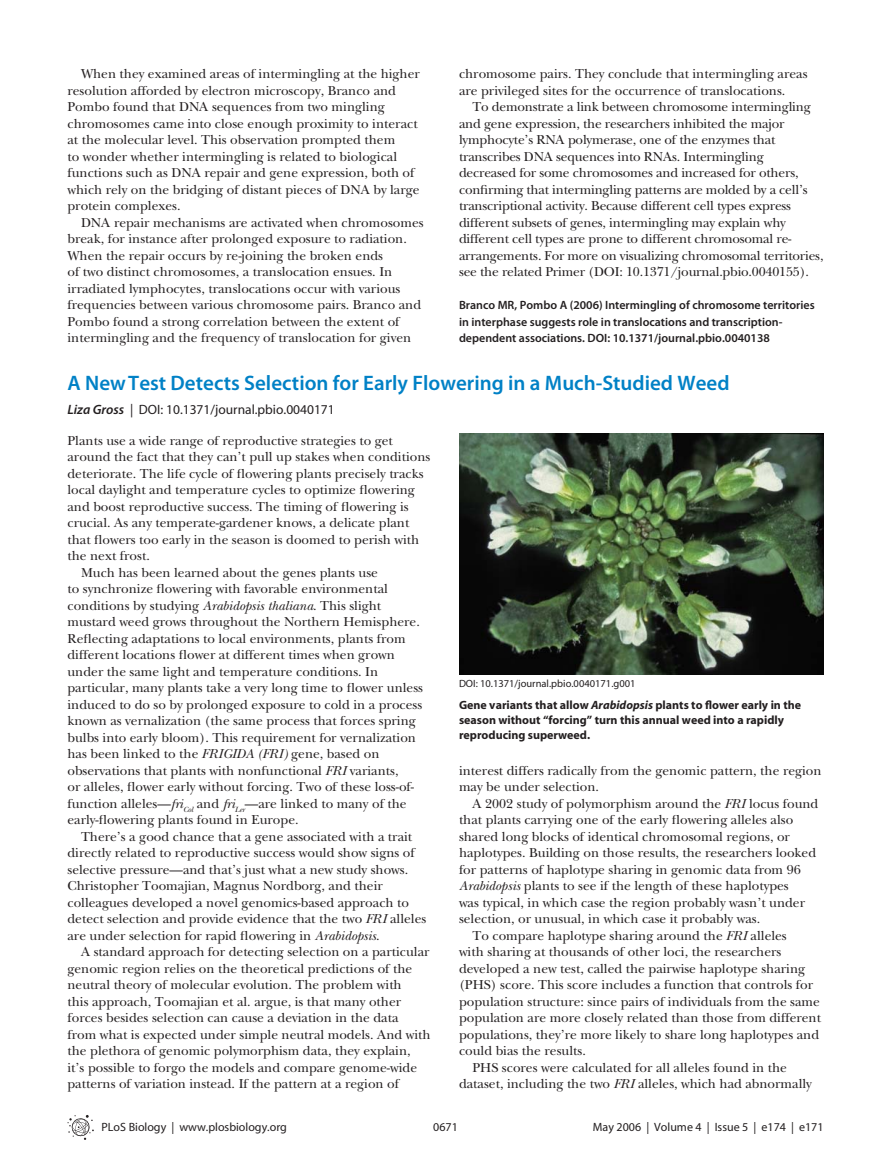
<style>
.page{position:relative;width:891px;height:1175px;background:#fff}
.page>*{position:absolute;margin:0;border:0;box-sizing:border-box;transform-origin:0 0}
.t1{font:600 21px "P Lo S Sans";color:#0081c6}
.t2{font:500 13.5px/16.5px "PLB Iserif";color:#231f20}
.t3{font:13.5px "P Lo S Sans";color:#231f20}
.t4{font:600 12px/16.5px "P Lo S Sans";color:#231f20}
.t5{font:700 12px/15px "P Lo S Sans";color:#231f20}
.t6{font:12px "P Lo S Sans";color:#231f20}
.t7{font:10.5px "P Lo S Sans";color:#231f20}
.s1{font-weight:600;font-style:italic}
.s2{font-style:italic}
</style>
<div class="page">
<svg style="left:68px;top:1115px;width:26px;height:24px"></svg>
<img style="left:459px;top:434px;width:365px;height:241px">
<p class="t2" style="left:68px;top:67px;width:354px;text-indent:14px">When they examined areas of intermingling at the higher resolution afforded by electron microscopy, Branco and Pombo found that DNA sequences from two mingling chromosomes came into close enough proximity to interact at the molecular level. This observation prompted them<br>to wonder whether intermingling is related to biological functions such as DNA repair and gene expression, both of which rely on the bridging of distant pieces of DNA by large protein complexes.</p>
<p class="t2" style="left:68px;top:215px;width:358px;text-indent:14px">DNA repair mechanisms are activated when chromosomes break, for instance after prolonged exposure to radiation.<br>When the repair occurs by re-joining the broken ends<br>of two distinct chromosomes, a translocation ensues. In irradiated lymphocytes, translocations occur with various frequencies between various chromosome pairs. Branco and Pombo found a strong correlation between the extent of intermingling and the frequency of translocation for given</p>
<p class="t2" style="left:459px;top:66px;width:350px">chromosome pairs. They conclude that intermingling areas are privileged sites for the occurrence of translocations.</p>
<p class="t2" style="left:459px;top:99px;width:366px;text-indent:14px">To demonstrate a link between chromosome intermingling and gene expression, the researchers inhibited the major lymphocyte’s RNA polymerase, one of the enzymes that transcribes DNA sequences into RNAs. Intermingling decreased for some chromosomes and increased for others, confirming that intermingling patterns are molded by a cell’s transcriptional activity. Because different cell types express different subsets of genes, intermingling may explain why different cell types are prone to different chromosomal re&shy;arrangements. For more on visualizing chromosomal territories, see the related Primer (DOI: 10.1371/journal.pbio.0040155).</p>
<p class="t4" style="left:459px;top:298px;width:357px">Branco MR, Pombo A (2006) Intermingling of chromosome territories in interphase suggests role in translocations and transcription&shy;dependent associations. DOI: 10.1371/journal.pbio.0040138</p>
<h1 class="t1" style="left:68px;top:375px;width:664px">A New Test Detects Selection for Early Flowering in a Much-Studied Weed</h1>
<p class="t3" style="left:68px;top:401px;width:269px"><span class="s1">Liza Gross</span> | DOI: 10.1371/journal.pbio.0040171</p>
<p class="t2" style="left:68px;top:433px;width:327px">Plants use a wide range of reproductive strategies to get</p>
<p class="t2" style="left:68px;top:449px;width:364px">around the fact that they can’t pull up stakes when conditions</p>
<p class="t2" style="left:68px;top:466px;width:358px">deteriorate. The life cycle of flowering plants precisely tracks</p>
<p class="t2" style="left:68px;top:482px;width:349px">local daylight and temperature cycles to optimize flowering</p>
<p class="t2" style="left:68px;top:499px;width:343px">and boost reproductive success. The timing of flowering is</p>
<p class="t2" style="left:68px;top:515px;width:343px">crucial. As any temperate-gardener knows, a delicate plant</p>
<p class="t2" style="left:68px;top:532px;width:353px">that flowers too early in the season is doomed to perish with</p>
<p class="t2" style="left:68px;top:548px;width:84px">the next frost.</p>
<p class="t2" style="left:81px;top:565px;width:299px">Much has been learned about the genes plants use</p>
<p class="t2" style="left:68px;top:581px;width:322px">to synchronize flowering with favorable environmental</p>
<p class="t2" style="left:68px;top:598px;width:315px">conditions by studying <span class="s2">Arabidopsis thaliana</span>. This slight</p>
<p class="t2" style="left:68px;top:614px;width:354px">mustard weed grows throughout the Northern Hemisphere.</p>
<p class="t2" style="left:68px;top:631px;width:340px">Reflecting adaptations to local environments, plants from</p>
<p class="t2" style="left:68px;top:647px;width:329px">different locations flower at different times when grown</p>
<p class="t2" style="left:68px;top:664px;width:312px">under the same light and temperature conditions. In</p>
<p class="t2" style="left:68px;top:680px;width:357px">particular, many plants take a very long time to flower unless</p>
<p class="t2" style="left:68px;top:697px;width:356px">induced to do so by prolonged exposure to cold in a process</p>
<p class="t2" style="left:68px;top:713px;width:350px">known as vernalization (the same process that forces spring</p>
<p class="t2" style="left:68px;top:730px;width:350px">bulbs into early bloom). This requirement for vernalization</p>
<p class="t2" style="left:68px;top:746px;width:314px">has been linked to the <span class="s2">FRIGIDA (FRI)</span> gene, based on</p>
<p class="t2" style="left:68px;top:763px;width:333px">observations that plants with nonfunctional <span class="s2">FRI</span> variants,</p>
<p class="t2" style="left:67px;top:779px;width:348px">or alleles, flower early without forcing. Two of these loss-of-</p>
<p class="t2" style="left:67px;top:796px;width:341px">function alleles—<span class="s2">fri</span><sub>Col</sub> and <span class="s2">fri</span><sub>Ler</sub>—are linked to many of the</p>
<p class="t2" style="left:68px;top:812px;width:233px">early-flowering plants found in Europe.</p>
<p class="t2" style="left:81px;top:829px;width:333px">There’s a good chance that a gene associated with a trait</p>
<p class="t2" style="left:68px;top:845px;width:349px">directly related to reproductive success would show signs of</p>
<p class="t2" style="left:68px;top:862px;width:342px">selective pressure—and that’s just what a new study shows.</p>
<p class="t2" style="left:68px;top:878px;width:317px">Christopher Toomajian, Magnus Nordborg, and their</p>
<p class="t2" style="left:68px;top:895px;width:343px">colleagues developed a novel genomics-based approach to</p>
<p class="t2" style="left:68px;top:911px;width:360px">detect selection and provide evidence that the two <span class="s2">FRI</span> alleles</p>
<p class="t2" style="left:68px;top:928px;width:314px">are under selection for rapid flowering in <span class="s2">Arabidopsis</span>.</p>
<p class="t2" style="left:81px;top:944px;width:350px">A standard approach for detecting selection on a particular</p>
<p class="t2" style="left:68px;top:961px;width:346px">genomic region relies on the theoretical predictions of the</p>
<p class="t2" style="left:68px;top:977px;width:336px">neutral theory of molecular evolution. The problem with</p>
<p class="t2" style="left:68px;top:994px;width:335px">this approach, Toomajian et al. argue, is that many other</p>
<p class="t2" style="left:68px;top:1010px;width:333px">forces besides selection can cause a deviation in the data</p>
<p class="t2" style="left:68px;top:1027px;width:365px">from what is expected under simple neutral models. And with</p>
<p class="t2" style="left:68px;top:1043px;width:345px">the plethora of genomic polymorphism data, they explain,</p>
<p class="t2" style="left:68px;top:1060px;width:351px">it’s possible to forgo the models and compare genome-wide</p>
<p class="t2" style="left:68px;top:1076px;width:333px">patterns of variation instead. If the pattern at a region of</p>
<p class="t7" style="left:459px;top:677px;width:178px">DOI: 10.1371/journal.pbio.0040171.g001</p>
<p class="t5" style="left:459px;top:699px;width:344px">Gene variants that allow <span class="s2">Arabidopsis</span> plants to flower early in the season without “forcing” turn this annual weed into a rapidly reproducing superweed.</p>
<p class="t2" style="left:459px;top:763px;width:364px">interest differs radically from the genomic pattern, the region may be under selection.</p>
<p class="t2" style="left:472px;top:796px;width:347px">A 2002 study of polymorphism around the <span class="s2">FRI</span> locus found</p>
<p class="t2" style="left:459px;top:812px;width:336px">that plants carrying one of the early flowering alleles also</p>
<p class="t2" style="left:459px;top:829px;width:333px">shared long blocks of identical chromosomal regions, or</p>
<p class="t2" style="left:459px;top:845px;width:359px">haplotypes. Building on those results, the researchers looked</p>
<p class="t2" style="left:459px;top:862px;width:343px">for patterns of haplotype sharing in genomic data from 96</p>
<p class="t2" style="left:459px;top:878px;width:331px"><span class="s2">Arabidopsis</span> plants to see if the length of these haplotypes</p>
<p class="t2" style="left:459px;top:895px;width:348px">was typical, in which case the region probably wasn’t under</p>
<p class="t2" style="left:459px;top:911px;width:303px">selection, or unusual, in which case it probably was.</p>
<p class="t2" style="left:473px;top:928px;width:316px">To compare haplotype sharing around the <span class="s2">FRI</span> alleles</p>
<p class="t2" style="left:459px;top:944px;width:324px">with sharing at thousands of other loci, the researchers</p>
<p class="t2" style="left:459px;top:961px;width:348px">developed a new test, called the pairwise haplotype sharing</p>
<p class="t2" style="left:459px;top:977px;width:356px">(PHS) score. This score includes a function that controls for</p>
<p class="t2" style="left:459px;top:994px;width:362px">population structure: since pairs of individuals from the same</p>
<p class="t2" style="left:459px;top:1010px;width:364px">population are more closely related than those from different</p>
<p class="t2" style="left:459px;top:1027px;width:362px">populations, they’re more likely to share long haplotypes and</p>
<p class="t2" style="left:459px;top:1043px;width:128px">could bias the results.</p>
<p class="t2" style="left:473px;top:1060px;width:316px">PHS scores were calculated for all alleles found in the</p>
<p class="t2" style="left:459px;top:1076px;width:354px">dataset, including the two <span class="s2">FRI</span> alleles, which had abnormally</p>
<p class="t6" style="left:102px;top:1119px;width:187px">PLoS Biology | www.plosbiology.org</p>
<p class="t6" style="left:433px;top:1119px;width:26px">0671</p>
<p class="t6" style="left:593px;top:1119px;width:232px">May 2006 | Volume 4 | Issue 5 | e174 | e171</p>
</div>
